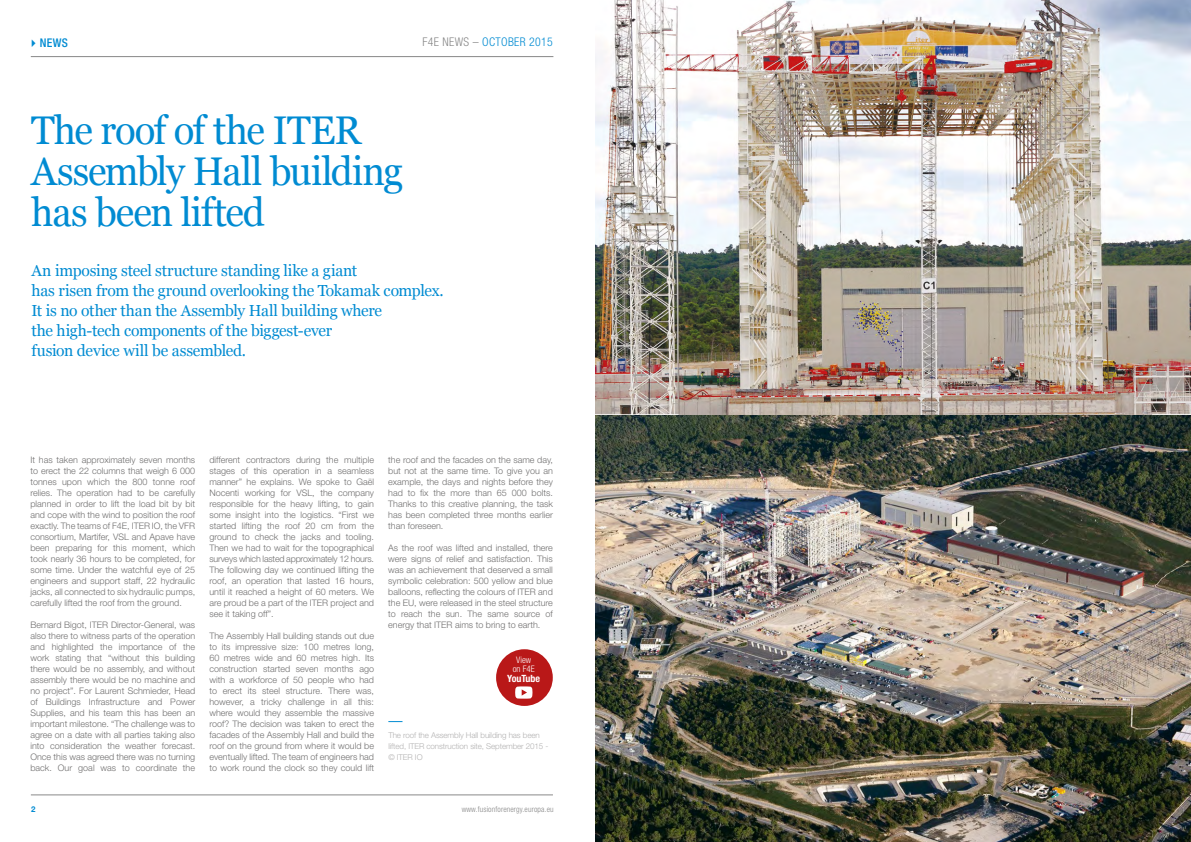
<style>
.page{position:relative;width:1191px;height:842px;background:#fff}
.page>*{position:absolute;margin:0;border:0;box-sizing:border-box;transform-origin:0 0}
.t1{font:40px/41px "Georgia";letter-spacing:-.03em;color:#008bd2;scale:.96 1}
.t2{font:16px/20px "Georgia";letter-spacing:-.015em;color:#008bd2}
.t3{font:300 condensed 12px "Helvetica Neue LT Std";letter-spacing:.03em;color:#008bd2}
.t4{font:500 condensed 12px "Helvetica Neue LT Std";color:#008bd2}
.t5{font:700 condensed 10px "Helvetica Neue LT Std";color:#fff}
.t6{font:300 9px/11px "Helvetica Neue LT Std";color:#706f6f;text-align:justify}
.t7{font:300 condensed 9px/9.7px "Helvetica Neue LT Std";color:#fff;text-align:center}
.t8{font:300 8px/11px "Helvetica Neue LT Std";letter-spacing:-.01em;color:#b3b2b2}
.t9{font:300 condensed 8px "Helvetica Neue LT Std";letter-spacing:.02em;color:#878787}
.t10{font:700 8px "Helvetica Neue LT Std";color:#008bd2}
.s1{color:#878787}
</style>
<div class="page">
<hr style="left:31px;top:56px;width:522px;height:1px;background:#878787">
<hr style="left:31px;top:795px;width:522px;height:1px;background:#8a8989">
<img style="left:595px;top:0;width:596px;height:415px">
<img style="left:595px;top:415px;width:596px;height:427px">
<svg style="left:388px;top:721px;width:14px;height:1px"></svg>
<div style="left:496px;top:649px;width:57px;height:57px;background:#b91818;border-radius:50%"></div>
<svg style="left:515px;top:686px;width:17px;height:13px"></svg>
<h3 class="t4" style="left:28px;top:35px;width:42px">✔NEWS</h3>
<h3 class="t3" style="left:422px;top:35px;width:132px"><span class="s1">F4E NEWS –</span> october 2015</h3>
<h1 class="t1" style="left:31px;top:109px;width:389px">The roof of the ITER<br>Assembly Hall building has been lifted</h1>
<p class="t2" style="left:31px;top:260px;width:414px">An imposing steel structure standing like a giant<br>has risen from the ground overlooking the Tokamak complex.<br>It is no other than the Assembly Hall building where<br>the high-tech components of the biggest-ever<br>fusion device will be assembled.</p>
<p class="t6" style="left:30px;top:454px;width:166px">It has taken approximately seven months to erect the 22 columns that weigh 6 000 tonnes upon which the 800 tonne roof relies. The operation had to be carefully planned in order to lift the load bit by bit and cope with the wind to position the roof exactly. The teams of F4E, ITER IO, the VFR consortium, Martifer, VSL and Apave have been preparing for this moment, which took nearly 36 hours to be completed, for some time. Under the watchful eye of 25 engineers and support staff, 22 hydraulic jacks, all connected to six hydraulic pumps, carefully lifted the roof from the ground.</p>
<p class="t6" style="left:30px;top:619px;width:166px">Bernard Bigot, ITER Director-General, was also there to witness parts of the operation and highlighted the importance of the work stating that “without this building there would be no assembly, and without assembly there would be no machine and no project”. For Laurent Schmieder, Head of Buildings Infrastructure and Power Supplies, and his team this has been an important milestone. “The challenge was to agree on a date with all parties taking also into consideration the weather forecast.<br>Once this was agreed there was no turning back. Our goal was to coordinate the</p>
<p class="t10" style="left:31px;top:804px;width:6px">2</p>
<p class="t6" style="left:209px;top:454px;width:166px">different contractors during the multiple stages of this operation in a seamless manner” he explains. We spoke to Gaël Nocenti working for VSL, the company responsible for the heavy lifting, to gain some insight into the logistics. “First we started lifting the roof 20 cm from the ground to check the jacks and tooling.<br>Then we had to wait for the topographical surveys which lasted approximately 12 hours.<br>The following day we continued lifting the roof, an operation that lasted 16 hours, until it reached a height of 60 meters. We are proud be a part of the ITER project and see it taking off”.</p>
<p class="t6" style="left:209px;top:630px;width:166px">The Assembly Hall building stands out due to its impressive size: 100 metres long, 60 metres wide and 60 metres high. Its construction started seven months ago with a workforce of 50 people who had to erect its steel structure. There was, however, a tricky challenge in all this: where would they assemble the massive roof? The decision was taken to erect the facades of the Assembly Hall and build the roof on the ground from where it would be eventually lifted. The team of engineers had to work round the clock so they could lift</p>
<p class="t6" style="left:388px;top:454px;width:166px">the roof and the facades on the same day, but not at the same time. To give you an example, the days and nights before they had to fix the more than 65 000 bolts.<br>Thanks to this creative planning, the task has been completed three months earlier than foreseen.</p>
<p class="t6" style="left:388px;top:542px;width:166px">As the roof was lifted and installed, there were signs of relief and satisfaction. This was an achievement that deserved a small symbolic celebration: 500 yellow and blue balloons, reflecting the colours of ITER and the EU, were released in the steel structure to reach the sun. The same source of energy that ITER aims to bring to earth.</p>
<p class="t7" style="left:512px;top:654px;width:24px">View on F4E</p>
<p class="t5" style="left:507px;top:672px;width:34px">YouTube</p>
<p class="t8" style="left:388px;top:729px;width:161px">The roof the Assembly Hall building has been lifted, ITER construction site, September 2015 - © ITER IO</p>
<p class="t9" style="left:462px;top:805px;width:94px">www.fusionforenergy.europa.eu</p>
</div>
